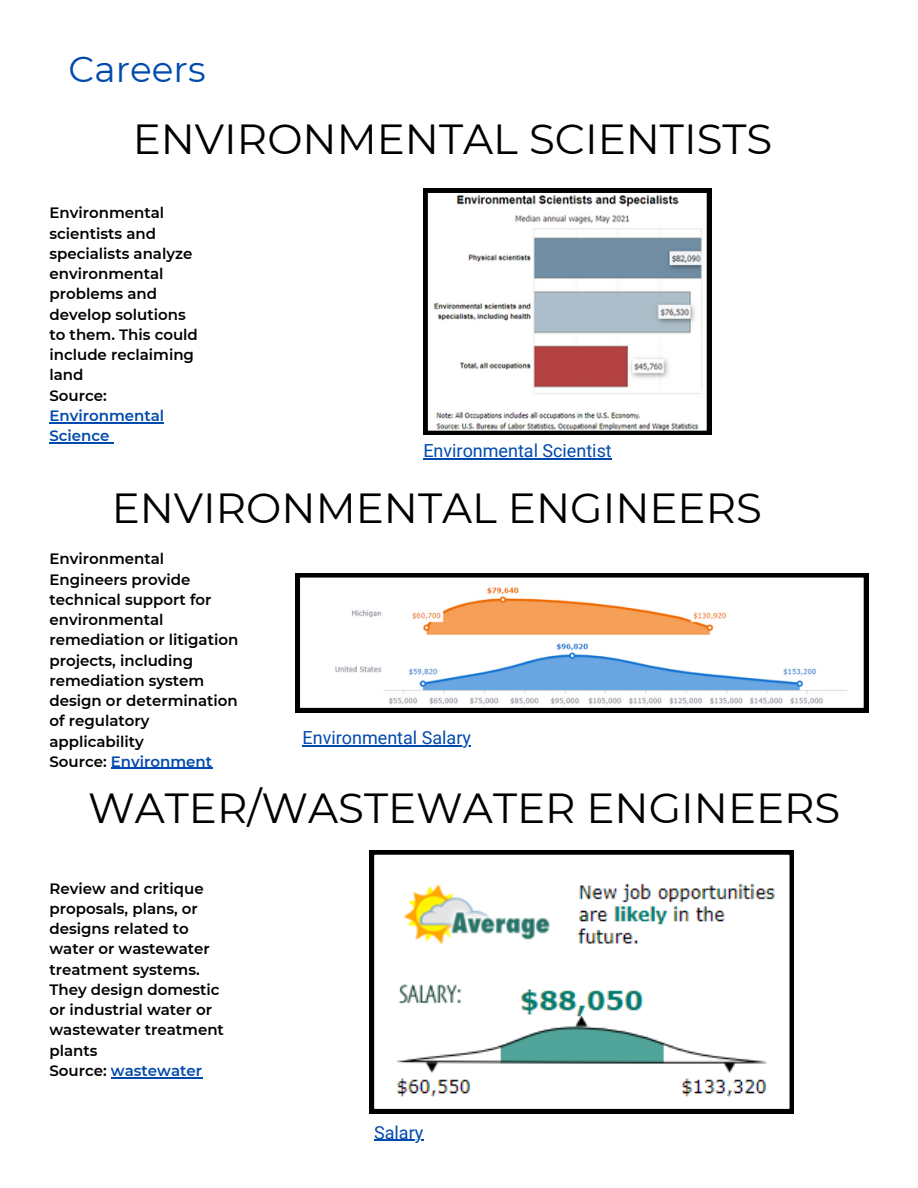
<style>
.page{position:relative;width:918px;height:1188px;background:#fff}
.page>*{position:absolute;margin:0;border:0;box-sizing:border-box;transform-origin:0 0}
.t1{font:42px "Montserrat";color:#000}
.t2{font:36px "Montserrat";color:#004aad}
.t3{font:18px "Roboto";color:#004aad}
.t4{font:600 15px/20.2px "Montserrat";color:#000}
.t5{font:600 15px/20.2px "Montserrat";color:#004aad}
.s1{color:#000}
</style>
<div class="page">
<svg style="left:370px;top:850px;width:424px;height:263px"></svg>
<hr style="left:374px;top:1140px;width:49px;height:1px;background:#004aad">
<hr style="left:111px;top:1077px;width:91px;height:1px;background:#004aad">
<svg style="left:423px;top:188px;width:288px;height:247px"></svg>
<svg style="left:296px;top:573px;width:572px;height:139px"></svg>
<hr style="left:49px;top:422px;width:115px;height:1px;background:#004aad">
<hr style="left:49px;top:442px;width:61px;height:1px;background:#004aad">
<hr style="left:423px;top:458px;width:189px;height:2px;background:#004aad">
<hr style="left:111px;top:768px;width:101px;height:1px;background:#004aad">
<hr style="left:303px;top:745px;width:168px;height:1px;background:#004aad">
<p class="t2" style="left:69px;top:47px;width:139px">Careers</p>
<p class="t1" style="left:133px;top:114px;width:641px">ENVIRONMENTAL SCIENTISTS</p>
<h3 class="t4" style="left:49px;top:203px;width:150px">Environmental scientists and specialists analyze environmental problems and develop solutions to them. This could include reclaiming land</h3>
<h1 class="t5" style="left:49px;top:385px;width:116px"><span class="s1">Source:<br></span>Environmental<br>Science</h1>
<p class="t3" style="left:423px;top:441px;width:190px">Environmental Scientist</p>
<p class="t1" style="left:112px;top:483px;width:652px">ENVIRONMENTAL ENGINEERS</p>
<h3 class="t4" style="left:49px;top:549px;width:190px">Environmental<br>Engineers provide technical support for environmental remediation or litigation projects, including remediation system design or determination of regulatory applicability</h3>
<h1 class="t5" style="left:49px;top:751px;width:164px"><span class="s1">Source:</span> Environment</h1>
<p class="t3" style="left:303px;top:727px;width:170px">Environmental Salary</p>
<h2 class="t1" style="left:88px;top:782px;width:754px">WATER/WASTEWATER ENGINEERS</h2>
<p class="t4" style="left:49px;top:878px;width:176px">Review and critique proposals, plans, or designs related to water or wastewater treatment systems.<br>They design domestic or industrial water or wastewater treatment plants</p>
<p class="t5" style="left:49px;top:1060px;width:154px"><span class="s1">Source:</span> wastewater</p>
<p class="t3" style="left:374px;top:1122px;width:51px">Salary</p>
</div>
